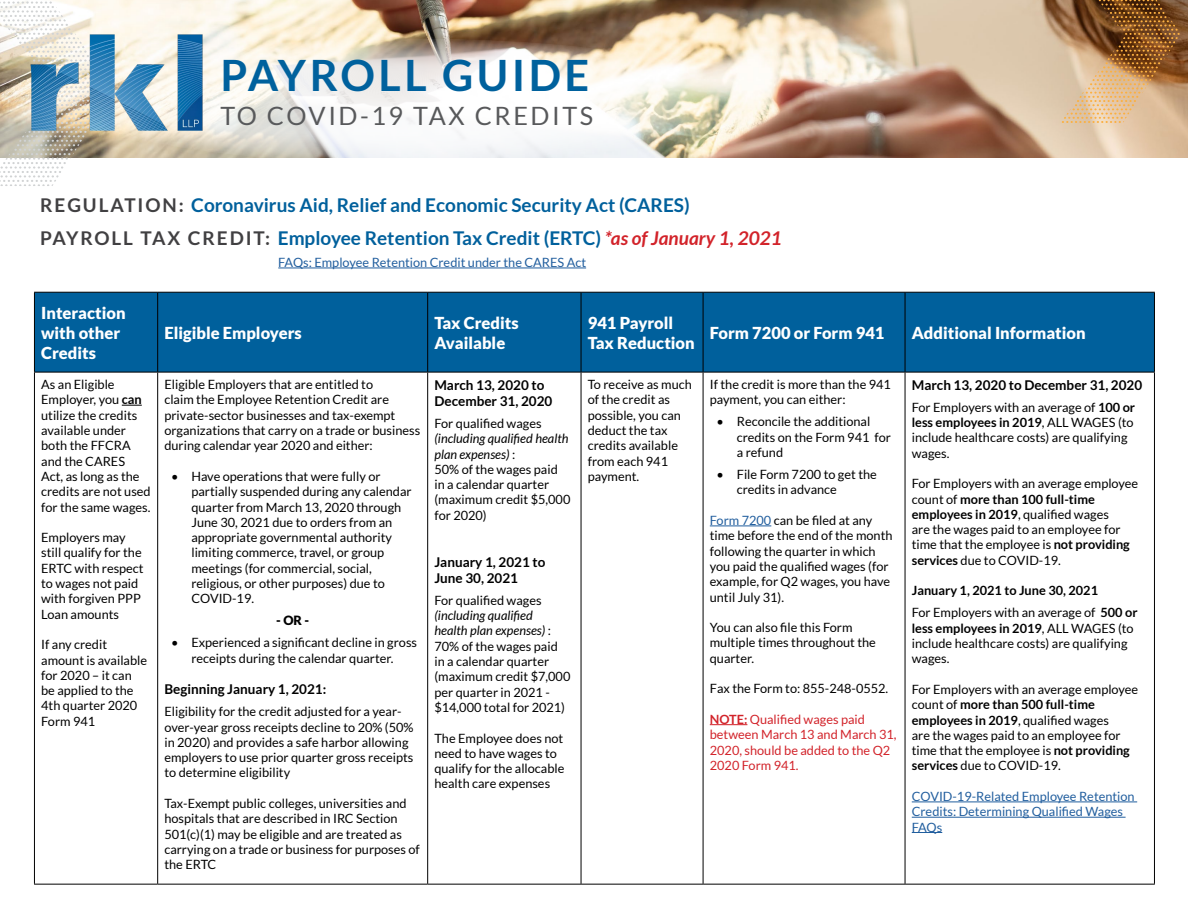
<style>
.page{position:relative;width:1188px;height:918px;background:#fff}
.page>*{position:absolute;margin:0;border:0;box-sizing:border-box;transform-origin:0 0}
.t1{font:700 43.35px "Lato";letter-spacing:.08em;color:#00619d}
.t2{font:25.2px "Lato";letter-spacing:.1em;color:#58595b}
.t3{font:700 19.05px/32.5px "Lato";color:#00609c}
.t4{font:900 16.5px/19.8px "Lato";color:#fff}
.t5{font:700 13.5px/16.2px "Lato";color:#000}
.t6{font:12.75px/15.3px "Lato";color:#000}
.t7{font:12.75px/15.3px "Lato";color:#215e9e}
.t8{font:12.75px/15.3px "Lato";color:#d2232a}
.t9{font:700 12.75px/22px "Lato";color:#000}
.t10{font:900 12.75px "Lato";color:#000}
.s1{color:#414042}
.s2{font-style:italic;color:#d2232a}
.s3{font-weight:700}
.s4{font-style:italic}
.s5{color:#215e9e}
.s6{font-weight:400}
</style>
<div class="page">
<img style="left:4px;top:0;width:1184px;height:158px">
<svg style="left:0;top:2px;width:116px;height:184px"></svg>
<svg style="left:1059px;top:0;width:122px;height:123px;background:#ae855b"></svg>
<svg style="left:65px;top:38px;width:687px;height:126px"></svg>
<div style="left:35px;top:293px;width:1119px;height:79px;background:#00609c"></div>
<hr style="left:34px;top:292px;width:124px;height:1px;background:#000">
<hr style="left:34px;top:293px;width:1px;height:79px;background:#000">
<hr style="left:158px;top:292px;width:270px;height:1px;background:#000">
<hr style="left:157px;top:293px;width:1px;height:79px;background:#000">
<hr style="left:428px;top:292px;width:153px;height:1px;background:#000">
<hr style="left:427px;top:293px;width:1px;height:79px;background:#000">
<hr style="left:581px;top:292px;width:122px;height:1px;background:#000">
<hr style="left:581px;top:293px;width:1px;height:79px;background:#000">
<hr style="left:703px;top:292px;width:202px;height:1px;background:#000">
<hr style="left:703px;top:293px;width:1px;height:79px;background:#000">
<hr style="left:905px;top:292px;width:250px;height:1px;background:#000">
<hr style="left:905px;top:293px;width:1px;height:79px;background:#000">
<hr style="left:1154px;top:293px;width:1px;height:79px;background:#000">
<hr style="left:34px;top:372px;width:124px;height:1px;background:#000">
<hr style="left:34px;top:372px;width:1px;height:512px;background:#000">
<hr style="left:158px;top:372px;width:270px;height:1px;background:#000">
<hr style="left:157px;top:372px;width:1px;height:512px;background:#000">
<hr style="left:428px;top:372px;width:153px;height:1px;background:#000">
<hr style="left:427px;top:372px;width:1px;height:512px;background:#000">
<hr style="left:581px;top:372px;width:122px;height:1px;background:#000">
<hr style="left:581px;top:372px;width:1px;height:512px;background:#000">
<hr style="left:703px;top:372px;width:202px;height:1px;background:#000">
<hr style="left:703px;top:372px;width:1px;height:512px;background:#000">
<hr style="left:905px;top:372px;width:250px;height:1px;background:#000">
<hr style="left:905px;top:372px;width:1px;height:512px;background:#000">
<hr style="left:1154px;top:372px;width:1px;height:512px;background:#000">
<hr style="left:34px;top:884px;width:124px;height:1px;background:#000">
<hr style="left:158px;top:884px;width:270px;height:1px;background:#000">
<hr style="left:428px;top:884px;width:153px;height:1px;background:#000">
<hr style="left:581px;top:884px;width:122px;height:1px;background:#000">
<hr style="left:703px;top:884px;width:202px;height:1px;background:#000">
<hr style="left:905px;top:884px;width:250px;height:1px;background:#000">
<svg style="left:122px;top:405px;width:20px;height:1px"></svg>
<hr style="left:710px;top:526px;width:61px;height:1px;background:#215e9e">
<hr style="left:710px;top:724px;width:37px;height:1px;background:#d2232a">
<hr style="left:912px;top:802px;width:225px;height:1px;background:#215e9e">
<hr style="left:912px;top:817px;width:214px;height:1px;background:#215e9e">
<hr style="left:912px;top:832px;width:30px;height:1px;background:#215e9e">
<hr style="left:278px;top:268px;width:308px;height:1px;background:#215e9e">
<img style="left:17px;top:13px;width:199px;height:119px">
<h1 class="t1" style="left:221px;top:50px;width:370px">PAYROLL GUIDE</h1>
<h2 class="t2" style="left:221px;top:102px;width:374px">TO COVID-19 TAX CREDITS</h2>
<h3 class="t3" style="left:40px;top:189px;width:743px"><span class="s1">REGULATION:</span> Coronavirus Aid, Relief and Economic Security Act (CARES)<br><span class="s1">PAYROLL TAX CREDIT:</span> Employee Retention Tax Credit (ERTC) <span class="s2">*as of January 1, 2021</span></h3>
<p class="t7" style="left:278px;top:255px;width:309px">FAQs: Employee Retention Credit under the CARES Act</p>
<p class="t4" style="left:41px;top:303px;width:86px">Interaction with other<br>Credits</p>
<p class="t6" style="left:41px;top:377px;width:111px">As an Eligible<br>Employer, you <span class="s3">can </span>utilize the credits available under both the FFCRA and the CARES<br>Act, as long as the credits are not used for the same wages.</p>
<p class="t6" style="left:41px;top:530px;width:104px">Employers may still qualify for the<br>ERTC with respect to wages not paid with forgiven PPP<br>Loan amounts</p>
<p class="t6" style="left:41px;top:637px;width:107px">If any credit amount is available for 2020 – it can be applied to the<br>4th quarter 2020<br>Form 941</p>
<p class="t4" style="left:164px;top:323px;width:139px">Eligible Employers</p>
<p class="t4" style="left:434px;top:313px;width:86px">Tax Credits<br>Available</p>
<p class="t4" style="left:588px;top:313px;width:108px">941 Payroll<br>Tax Reduction</p>
<p class="t4" style="left:710px;top:323px;width:176px">Form 7200 or Form 941</p>
<p class="t4" style="left:912px;top:323px;width:175px">Additional Information</p>
<p class="t6" style="left:164px;top:377px;width:257px">Eligible Employers that are entitled to<br>claim the Employee Retention Credit are private-sector businesses and tax-exempt organizations that carry on a trade or business during calendar year 2020 and either:</p>
<p class="t6" style="left:191px;top:469px;width:222px;text-indent:-20px">• Have operations that were fully or partially suspended during any calendar quarter from March 13, 2020 through June 30, 2021 due to orders from an appropriate governmental authority limiting commerce, travel, or group meetings (for commercial, social, religious, or other purposes) due to COVID-19.</p>
<p class="t10" style="left:276px;top:613px;width:35px">- OR -</p>
<p class="t6" style="left:171px;top:635px;width:247px;text-align:center">• Experienced a significant decline in gross receipts during the calendar quarter.</p>
<p class="t5" style="left:164px;top:681px;width:163px">Beginning January 1, 2021:</p>
<p class="t6" style="left:164px;top:704px;width:251px">Eligibility for the credit adjusted for a year&shy;over-year gross receipts decline to 20% (50% in 2020) and provides a safe harbor allowing employers to use prior quarter gross receipts to determine eligibility</p>
<p class="t6" style="left:164px;top:796px;width:257px">Tax-Exempt public colleges, universities and hospitals that are described in IRC Section 501(c)(1) may be eligible and are treated as carrying on a trade or business for purposes of the ERTC</p>
<p class="t5" style="left:434px;top:377px;width:119px">March 13, 2020 to<br>December 31, 2020</p>
<p class="t6" style="left:434px;top:416px;width:109px">For qualified wages</p>
<p class="t6" style="left:434px;top:431px;width:137px"><span class="s4">(including qualified health plan expenses)</span> :<br>50% of the wages paid in a calendar quarter (maximum credit $5,000 for 2020)</p>
<p class="t5" style="left:434px;top:553px;width:112px">January 1, 2021 to<br>June 30, 2021</p>
<p class="t6" style="left:434px;top:592px;width:109px">For qualified wages</p>
<p class="t6" style="left:434px;top:608px;width:137px"><span class="s4">(including qualified<br>health plan expenses)</span> :<br>70% of the wages paid in a calendar quarter (maximum credit $7,000 per quarter in 2021 - $14,000 total for 2021)</p>
<p class="t6" style="left:434px;top:730px;width:132px">The Employee does not need to have wages to qualify for the allocable health care expenses</p>
<p class="t6" style="left:588px;top:377px;width:106px">To receive as much of the credit as possible, you can deduct the tax credits available from each 941 payment.</p>
<p class="t6" style="left:710px;top:377px;width:183px">If the credit is more than the 941 payment, you can either:</p>
<p class="t6" style="left:737px;top:414px;width:156px;text-indent:-20px">• Reconcile the additional credits on the Form 941 for a refund</p>
<p class="t6" style="left:737px;top:467px;width:142px;text-indent:-20px">• File Form 7200 to get the credits in advance</p>
<p class="t6" style="left:710px;top:513px;width:184px"><span class="s5">Form 7200</span> can be filed at any time before the end of the month following the quarter in which you paid the qualified wages (for example, for Q2 wages, you have until July 31).</p>
<p class="t6" style="left:710px;top:620px;width:168px">You can also file this Form multiple times throughout the quarter.</p>
<p class="t6" style="left:710px;top:681px;width:180px">Fax the Form to: 855-248-0552.</p>
<p class="t8" style="left:710px;top:712px;width:188px"><span class="s3">NOTE:</span> Qualified wages paid between March 13 and March 31,<br>2020, should be added to the Q2<br>2020 Form 941.</p>
<p class="t5" style="left:912px;top:377px;width:232px">March 13, 2020 to December 31, 2020</p>
<p class="t6" style="left:912px;top:399px;width:225px">For Employers with an average of <span class="s3">100 or less employees in 2019</span>, ALL WAGES (to include healthcare costs) are qualifying wages.</p>
<p class="t6" style="left:912px;top:476px;width:228px">For Employers with an average employee count of <span class="s3">more than 100 full-time employees in 2019</span>, qualified wages<br>are the wages paid to an employee for time that the employee is <span class="s3">not providing services</span> due to COVID-19.</p>
<p class="t9" style="left:912px;top:580px;width:227px">January 1, 2021 to June 30, 2021<br><span class="s6">For Employers with an average of</span> 500 or</p>
<p class="t6" style="left:912px;top:620px;width:223px"><span class="s3">less employees in 2019</span>, ALL WAGES (to include healthcare costs) are qualifying wages.</p>
<p class="t6" style="left:912px;top:682px;width:228px">For Employers with an average employee count of <span class="s3">more than 500 full-time employees in 2019</span>, qualified wages<br>are the wages paid to an employee for time that the employee is <span class="s3">not providing services</span> due to COVID-19.</p>
<p class="t7" style="left:912px;top:789px;width:224px">COVID-19-Related Employee Retention<br>Credits: Determining Qualified Wages<br>FAQs</p>
</div>
